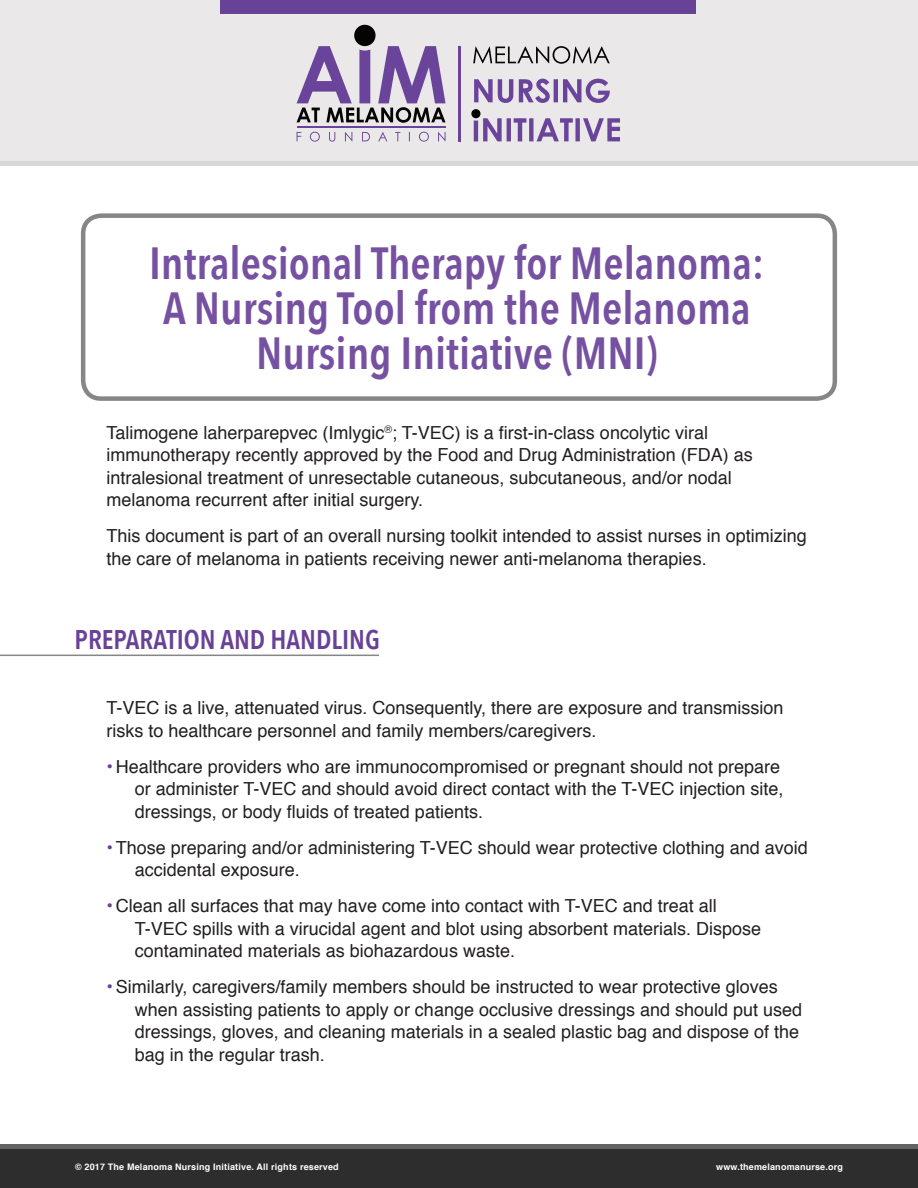
<style>
.page{position:relative;width:918px;height:1188px;background:#fff}
.page>*{position:absolute;margin:0;border:0;box-sizing:border-box;transform-origin:0 0}
.t1{font:600 45px/45px "Avenir Next Condensed";color:#7651a1;text-align:center}
.t2{font:600 27px "Avenir Next Condensed";color:#684297}
.t3{font:18px/22.5px "Helvetica";color:#231f20}
.t4{font:700 9px "Helvetica";letter-spacing:.02em;color:#fff}
.s1{font-size:18.75px;color:#684297}
</style>
<div class="page">
<div style="left:0;top:0;width:918px;height:161px;background:#eae8e8"></div>
<div style="left:0;top:161px;width:918px;height:5px;background:#d9d6d7"></div>
<svg style="left:297px;top:132px;width:149px;height:10px"></svg>
<hr style="left:297px;top:127px;width:149px;height:1px;background:#6a449b">
<svg style="left:297px;top:46px;width:149px;height:77px"></svg>
<div style="left:354px;top:25px;width:22px;height:21px;background:#040503;border-radius:50%"></div>
<hr style="left:459px;top:46px;width:2px;height:95px;background:#6a449b">
<svg style="left:473px;top:46px;width:137px;height:18px"></svg>
<svg style="left:474px;top:79px;width:136px;height:24px"></svg>
<svg style="left:474px;top:118px;width:146px;height:23px"></svg>
<div style="left:471px;top:109px;width:10px;height:9px;background:#040503;border-radius:50%"></div>
<div style="left:0;top:1149px;width:918px;height:39px;background:#2e2d2e"></div>
<div style="left:0;top:1144px;width:918px;height:5px;background:#646363"></div>
<div style="left:221px;top:0;width:475px;height:14px;background:#684297"></div>
<hr style="left:0;top:655px;width:379px;height:1px;background:#878586">
<div style="left:81px;top:213px;width:756px;height:188px;border:4px solid #878586;border-radius:18px"></div>
<p class="t1" style="left:149px;top:239px;width:617px">Intralesional Therapy for Melanoma:<br>A Nursing Tool from the Melanoma<br>Nursing Initiative (MNI)</p>
<p class="t3" style="left:106px;top:422px;width:648px">Talimogene laherparepvec (Imlygic<sup>®</sup>; T-VEC) is a first-in-class oncolytic viral immunotherapy recently approved by the Food and Drug Administration (FDA) as intralesional treatment of unresectable cutaneous, subcutaneous, and/or nodal melanoma recurrent after initial surgery.</p>
<p class="t3" style="left:106px;top:525px;width:702px">This document is part of an overall nursing toolkit intended to assist nurses in optimizing the care of melanoma in patients receiving newer anti-melanoma therapies.</p>
<p class="t2" style="left:75px;top:616px;width:307px">PREPARATION AND HANDLING</p>
<p class="t3" style="left:106px;top:697px;width:679px">T-VEC is a live, attenuated virus. Consequently, there are exposure and transmission risks to healthcare personnel and family members/caregivers.</p>
<p class="t3" style="left:135px;top:756px;width:650px;text-indent:-28px"><span class="s1">•</span> Healthcare providers who are immunocompromised or pregnant should not prepare or administer T-VEC and should avoid direct contact with the T-VEC injection site, dressings, or body fluids of treated patients.</p>
<p class="t3" style="left:135px;top:837px;width:675px;text-indent:-28px"><span class="s1">•</span> Those preparing and/or administering T-VEC should wear protective clothing and avoid accidental exposure.</p>
<p class="t3" style="left:135px;top:895px;width:628px;text-indent:-28px"><span class="s1">•</span> Clean all surfaces that may have come into contact with T-VEC and treat all<br>T-VEC spills with a virucidal agent and blot using absorbent materials. Dispose contaminated materials as biohazardous waste.</p>
<p class="t3" style="left:135px;top:976px;width:669px;text-indent:-28px"><span class="s1">•</span> Similarly, caregivers/family members should be instructed to wear protective gloves when assisting patients to apply or change occlusive dressings and should put used dressings, gloves, and cleaning materials in a sealed plastic bag and dispose of the bag in the regular trash.</p>
<p class="t4" style="left:75px;top:1159px;width:265px">© 2017 The Melanoma Nursing Initiative. All rights reserved</p>
<p class="t4" style="left:716px;top:1159px;width:128px">www.themelanomanurse.org</p>
</div>
